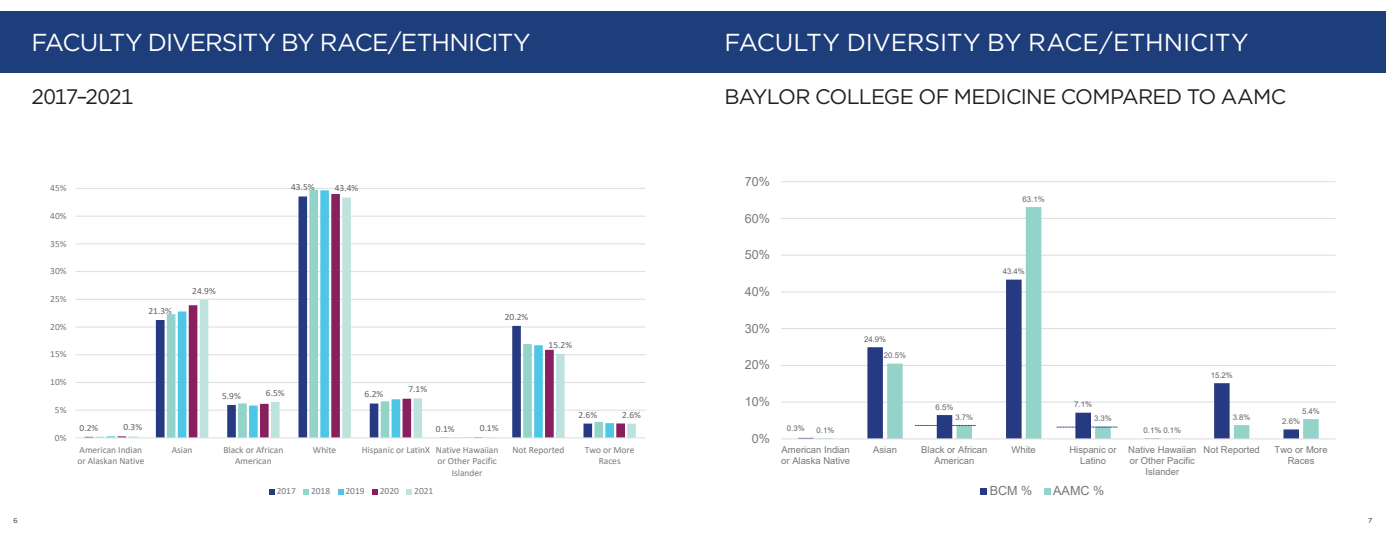
<style>
.page{position:relative;width:1386px;height:536px;background:#fff}
.page>*{position:absolute;margin:0;border:0;box-sizing:border-box;transform-origin:0 0}
.t1{font:24.5px "Gotham";letter-spacing:-.025em;color:#fff}
.t2{font:24.5px "Gotham";letter-spacing:-.005em;color:#fff}
.t3{font:21px "Gotham";letter-spacing:-.035em;color:#231f20}
.t4{font:12.6px "Arial";color:#76787b}
.t5{font:9.45px/11.5px "Calibri";color:#76787b;text-align:center}
.t6{font:9.45px/10.8px "Arial";color:#76787b;text-align:center}
.t7{font:9.45px "Calibri";letter-spacing:.005em;color:#636366}
.t8{font:7.88px "Arial";color:#636366}
.t9{font:7px "Gotham";color:#231f20}
</style>
<div class="page">
<div style="left:0;top:11px;width:693px;height:61px;background:#1d3d7b"></div>
<div style="left:693px;top:11px;width:693px;height:61px;background:#1d3d7b"></div>
<hr style="left:75px;top:409px;width:570px;height:1px;background:#dcdddf">
<hr style="left:75px;top:382px;width:570px;height:1px;background:#dcdddf">
<hr style="left:75px;top:354px;width:570px;height:1px;background:#dcdddf">
<hr style="left:75px;top:326px;width:570px;height:1px;background:#dcdddf">
<hr style="left:75px;top:299px;width:570px;height:1px;background:#dcdddf">
<hr style="left:75px;top:271px;width:570px;height:1px;background:#dcdddf">
<hr style="left:75px;top:243px;width:570px;height:1px;background:#dcdddf">
<hr style="left:75px;top:216px;width:570px;height:1px;background:#dcdddf">
<hr style="left:75px;top:188px;width:570px;height:1px;background:#dcdddf">
<svg style="left:128px;top:197px;width:508px;height:240px"></svg>
<hr style="left:75px;top:437px;width:570px;height:1px;background:#dcdddf">
<svg style="left:269px;top:489px;width:5px;height:5px"></svg>
<svg style="left:304px;top:489px;width:5px;height:5px"></svg>
<svg style="left:338px;top:489px;width:5px;height:5px"></svg>
<svg style="left:372px;top:489px;width:5px;height:5px"></svg>
<svg style="left:407px;top:489px;width:5px;height:5px"></svg>
<hr style="left:781px;top:401px;width:555px;height:1px;background:#dcdddf">
<hr style="left:781px;top:365px;width:555px;height:1px;background:#dcdddf">
<hr style="left:781px;top:328px;width:555px;height:1px;background:#dcdddf">
<hr style="left:781px;top:291px;width:555px;height:1px;background:#dcdddf">
<hr style="left:781px;top:255px;width:555px;height:1px;background:#dcdddf">
<hr style="left:781px;top:218px;width:555px;height:1px;background:#dcdddf">
<hr style="left:781px;top:181px;width:555px;height:1px;background:#dcdddf">
<svg style="left:818px;top:207px;width:501px;height:231px"></svg>
<hr style="left:781px;top:438px;width:555px;height:1px;background:#dcdddf">
<svg style="left:981px;top:488px;width:6px;height:6px"></svg>
<svg style="left:1044px;top:488px;width:6px;height:6px"></svg>
<svg style="left:915px;top:425px;width:61px;height:1px"></svg>
<svg style="left:1057px;top:427px;width:61px;height:1px"></svg>
<h1 class="t1" style="left:32px;top:27px;width:501px">FACULTY DIVERSITY BY RACE/ETHNICITY</h1>
<h2 class="t3" style="left:32px;top:83px;width:103px">2017–2021</h2>
<p class="t5" style="left:50px;top:182px;width:18px">45%</p>
<p class="t5" style="left:50px;top:209px;width:18px">40%</p>
<p class="t5" style="left:50px;top:237px;width:18px">35%</p>
<p class="t5" style="left:50px;top:265px;width:18px">30%</p>
<p class="t5" style="left:50px;top:293px;width:18px">25%</p>
<p class="t5" style="left:50px;top:320px;width:18px">20%</p>
<p class="t5" style="left:50px;top:348px;width:18px">15%</p>
<p class="t5" style="left:50px;top:376px;width:18px">10%</p>
<p class="t5" style="left:55px;top:403px;width:13px">5%</p>
<p class="t5" style="left:55px;top:431px;width:13px">0%</p>
<p class="t7" style="left:291px;top:181px;width:25px">43.5%</p>
<p class="t7" style="left:335px;top:182px;width:25px">43.4%</p>
<p class="t7" style="left:148px;top:304px;width:25px">21.3%</p>
<p class="t7" style="left:192px;top:284px;width:25px">24.9%</p>
<p class="t7" style="left:80px;top:421px;width:20px">0.2%</p>
<p class="t7" style="left:123px;top:420px;width:20px">0.3%</p>
<p class="t7" style="left:222px;top:389px;width:20px">5.9%</p>
<p class="t7" style="left:266px;top:386px;width:20px">6.5%</p>
<p class="t7" style="left:365px;top:387px;width:20px">6.2%</p>
<p class="t7" style="left:408px;top:382px;width:20px">7.1%</p>
<p class="t7" style="left:436px;top:421px;width:20px">0.1%</p>
<p class="t7" style="left:505px;top:310px;width:25px">20.2%</p>
<p class="t7" style="left:549px;top:338px;width:25px">15.2%</p>
<p class="t7" style="left:480px;top:421px;width:20px">0.1%</p>
<p class="t7" style="left:578px;top:407px;width:20px">2.6%</p>
<p class="t7" style="left:622px;top:407px;width:20px">2.6%</p>
<p class="t5" style="left:77px;top:443px;width:68px;text-align:left">American Indian or Alaskan Native</p>
<p class="t5" style="left:172px;top:443px;width:22px">Asian</p>
<p class="t5" style="left:223px;top:443px;width:61px">Black or African<br>American</p>
<p class="t5" style="left:313px;top:443px;width:25px">White</p>
<p class="t5" style="left:362px;top:443px;width:138px">Hispanic or LatinX Native Hawaiian</p>
<p class="t5" style="left:437px;top:455px;width:61px">or Other Pacific</p>
<p class="t5" style="left:452px;top:466px;width:32px">Islander</p>
<p class="t5" style="left:277px;top:485px;width:21px">2017</p>
<p class="t5" style="left:311px;top:485px;width:21px">2018</p>
<p class="t5" style="left:345px;top:485px;width:21px">2019</p>
<p class="t5" style="left:380px;top:485px;width:21px">2020</p>
<p class="t5" style="left:414px;top:485px;width:21px">2021</p>
<p class="t5" style="left:512px;top:443px;width:54px">Not Reported</p>
<p class="t5" style="left:585px;top:443px;width:51px">Two or More<br>Races</p>
<h1 class="t2" style="left:724px;top:27px;width:526px">FACULTY DIVERSITY BY RACE/ETHNICITY</h1>
<h2 class="t3" style="left:724px;top:83px;width:563px">BAYLOR COLLEGE OF MEDICINE COMPARED TO AAMC</h2>
<h3 class="t4" style="left:745px;top:172px;width:27px">70%</h3>
<h3 class="t4" style="left:745px;top:209px;width:27px">60%</h3>
<h3 class="t4" style="left:745px;top:246px;width:27px">50%</h3>
<h3 class="t4" style="left:745px;top:283px;width:27px">40%</h3>
<h3 class="t4" style="left:745px;top:319px;width:27px">30%</h3>
<h3 class="t4" style="left:745px;top:356px;width:27px">20%</h3>
<h3 class="t4" style="left:745px;top:393px;width:27px">10%</h3>
<h3 class="t4" style="left:752px;top:429px;width:20px">0%</h3>
<p class="t8" style="left:1023px;top:193px;width:24px">63.1%</p>
<p class="t8" style="left:787px;top:422px;width:19px">0.3%</p>
<p class="t8" style="left:817px;top:425px;width:19px">0.1%</p>
<p class="t8" style="left:864px;top:334px;width:24px">24.9%</p>
<p class="t8" style="left:884px;top:350px;width:24px">20.5%</p>
<p class="t8" style="left:1003px;top:266px;width:24px">43.4%</p>
<p class="t8" style="left:936px;top:401px;width:19px">6.5%</p>
<p class="t8" style="left:955px;top:411px;width:19px">3.7%</p>
<p class="t8" style="left:1074px;top:399px;width:19px">7.1%</p>
<p class="t8" style="left:1211px;top:369px;width:24px">15.2%</p>
<p class="t8" style="left:1094px;top:413px;width:19px">3.3%</p>
<p class="t8" style="left:1233px;top:411px;width:19px">3.8%</p>
<p class="t8" style="left:1144px;top:425px;width:39px">0.1% 0.1%</p>
<p class="t8" style="left:1302px;top:405px;width:19px">5.4%</p>
<p class="t8" style="left:1282px;top:416px;width:19px">2.6%</p>
<p class="t6" style="left:781px;top:444px;width:70px;text-align:left">American Indian or Alaska Native</p>
<p class="t6" style="left:873px;top:444px;width:25px">Asian</p>
<p class="t6" style="left:921px;top:444px;width:68px">Black or African<br>American</p>
<p class="t6" style="left:1012px;top:444px;width:26px">White</p>
<p class="t6" style="left:1069px;top:444px;width:49px">Hispanic or<br>Latino</p>
<p class="t6" style="left:1128px;top:444px;width:70px">Native Hawaiian or Other Pacific<br>Islander</p>
<p class="t6" style="left:1204px;top:444px;width:58px">Not Reported</p>
<p class="t6" style="left:1275px;top:444px;width:55px">Two or More<br>Races</p>
<h3 class="t4" style="left:990px;top:482px;width:44px">BCM %</h3>
<h3 class="t4" style="left:1053px;top:482px;width:53px">AAMC %</h3>
<p class="t9" style="left:14px;top:516px;width:6px">6</p>
<p class="t9" style="left:1368px;top:516px;width:6px">7</p>
</div>
